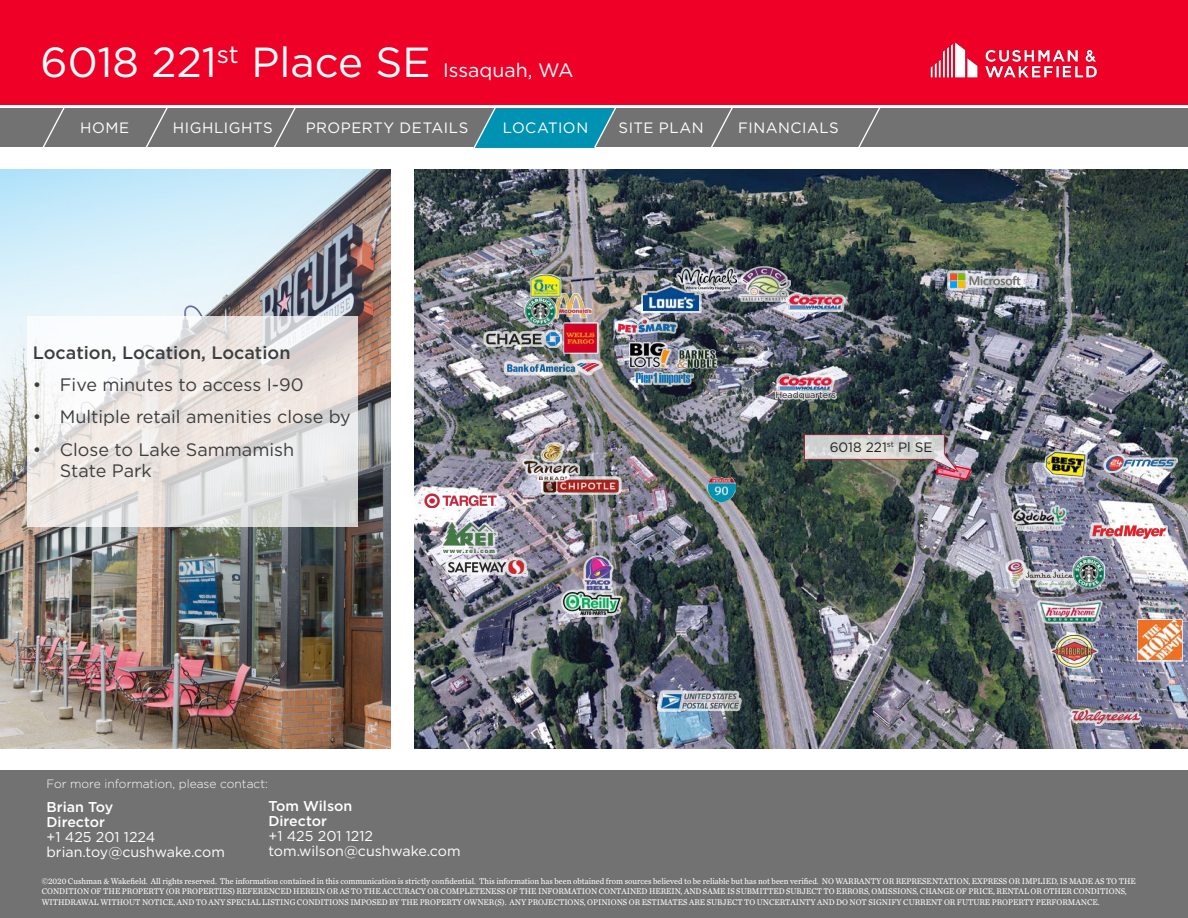
<style>
.page{position:relative;width:1188px;height:918px;background:#fff}
.page>*{position:absolute;margin:0;border:0;box-sizing:border-box;transform-origin:0 0}
.t1{font:42px "Gotham";color:#fff}
.t2{font:18px/21.6px "Gotham";color:#3e3e3f}
.body_text{font:500 18px "Gotham";color:#3e3e3f}
.t3{font:15px "Gotham";letter-spacing:.035em;color:#fff}
.t4{font:14.25px/15px "Gotham";color:#fff}
.t5{font:500 14.25px/15px "Gotham";color:#fff}
.Body_Text{font:13.65px "Gotham";color:#231f20}
.t6{font:300 12px "Gotham";color:#fff}
.body_text-2{font:9px "Gotham";color:#231f20}
.t7{font:8.7px/10.4px "Chronicle Text G2";color:#fff;scale:.95 1}
.s1{font-size:19.5px}
</style>
<div class="page">
<div style="left:0;top:108px;width:1188px;height:39px;background:#717271"></div>
<div style="left:0;top:0;width:1188px;height:105px;background:#ef0027"></div>
<div style="left:0;top:770px;width:1188px;height:148px;background:#717271"></div>
<img style="left:930px;top:42px;width:168px;height:36px">
<svg style="left:42px;top:108px;width:23px;height:39px"></svg>
<svg style="left:145px;top:108px;width:23px;height:39px"></svg>
<svg style="left:274px;top:108px;width:22px;height:39px"></svg>
<svg style="left:858px;top:108px;width:23px;height:39px"></svg>
<svg style="left:711px;top:108px;width:22px;height:39px"></svg>
<svg style="left:473px;top:108px;width:143px;height:40px;background:#178faa"></svg>
<img style="left:0;top:169px;width:390px;height:579px">
<svg style="left:27px;top:316px;width:331px;height:211px"></svg>
<img style="left:415px;top:169px;width:773px;height:579px">
<div style="left:553px;top:293px;width:39px;height:25px;background:#fff;opacity:.73"></div>
<img style="left:556px;top:294px;width:35px;height:24px">
<div style="left:641px;top:285px;width:60px;height:28px;background:#fff;opacity:.73"></div>
<img style="left:644px;top:287px;width:55px;height:24px">
<div style="left:739px;top:266px;width:52px;height:36px;background:#fff;opacity:.73"></div>
<img style="left:740px;top:268px;width:50px;height:33px">
<div style="left:787px;top:292px;width:58px;height:20px;background:#fff;opacity:.73"></div>
<img style="left:787px;top:293px;width:57px;height:19px">
<div style="left:776px;top:373px;width:58px;height:20px;background:#fff;opacity:.73"></div>
<img style="left:776px;top:374px;width:57px;height:16px">
<div style="left:775px;top:390px;width:62px;height:11px;background:#fff;opacity:.75"></div>
<div style="left:634px;top:371px;width:60px;height:15px;background:#fff;opacity:.73"></div>
<img style="left:636px;top:372px;width:56px;height:13px">
<img style="left:628px;top:337px;width:43px;height:37px">
<div style="left:616px;top:318px;width:62px;height:17px;background:#fff;opacity:.73"></div>
<img style="left:616px;top:320px;width:62px;height:13px">
<div style="left:676px;top:349px;width:42px;height:20px;background:#fff;opacity:.73"></div>
<img style="left:677px;top:351px;width:40px;height:16px">
<div style="left:677px;top:268px;width:61px;height:24px;background:#fff;opacity:.73"></div>
<img style="left:679px;top:270px;width:57px;height:20px">
<div style="left:504px;top:359px;width:99px;height:17px;background:#fff;opacity:.73"></div>
<img style="left:508px;top:363px;width:91px;height:9px">
<div style="left:483px;top:330px;width:79px;height:18px;background:#fff;opacity:.73"></div>
<img style="left:486px;top:332px;width:73px;height:13px">
<img style="left:559px;top:318px;width:43px;height:40px">
<div style="left:524px;top:296px;width:32px;height:30px;background:#fff;opacity:.73"></div>
<img style="left:525px;top:297px;width:30px;height:28px">
<div style="left:530px;top:274px;width:31px;height:23px;background:#fff;opacity:.73"></div>
<img style="left:530px;top:274px;width:30px;height:23px">
<div style="left:422px;top:490px;width:77px;height:20px;background:#fff;opacity:.73"></div>
<img style="left:424px;top:490px;width:73px;height:18px">
<div style="left:1089px;top:523px;width:79px;height:18px;background:#fff;opacity:.73"></div>
<img style="left:1092px;top:525px;width:74px;height:14px">
<div style="left:1137px;top:619px;width:46px;height:43px;background:#fff;opacity:.73"></div>
<img style="left:1139px;top:621px;width:42px;height:39px">
<div style="left:947px;top:271px;width:77px;height:20px;background:#fff;opacity:.73"></div>
<img style="left:951px;top:266px;width:79px;height:27px">
<div style="left:657px;top:691px;width:85px;height:21px;background:#fff;opacity:.73"></div>
<img style="left:660px;top:694px;width:78px;height:15px">
<img style="left:558px;top:586px;width:67px;height:37px">
<img style="left:580px;top:553px;width:40px;height:42px">
<div style="left:445px;top:557px;width:83px;height:20px;background:#fff;opacity:.73"></div>
<img style="left:448px;top:560px;width:77px;height:14px">
<div style="left:442px;top:520px;width:56px;height:34px;background:#fff;opacity:.73"></div>
<img style="left:443px;top:514px;width:54px;height:39px">
<div style="left:541px;top:476px;width:80px;height:19px;background:#fff;opacity:.73"></div>
<img style="left:543px;top:477px;width:77px;height:16px">
<div style="left:522px;top:443px;width:58px;height:39px;background:#fff;opacity:.73"></div>
<img style="left:524px;top:445px;width:54px;height:35px">
<div style="left:1038px;top:600px;width:65px;height:23px;background:#fff;opacity:.73"></div>
<img style="left:1038px;top:601px;width:64px;height:21px">
<img style="left:1004px;top:557px;width:73px;height:34px">
<div style="left:1012px;top:505px;width:54px;height:26px;background:#fff;opacity:.73"></div>
<img style="left:1014px;top:504px;width:51px;height:30px">
<div style="left:1073px;top:556px;width:32px;height:34px;background:#fff;opacity:.73"></div>
<img style="left:1074px;top:557px;width:30px;height:31px">
<div style="left:1050px;top:633px;width:48px;height:36px;background:#fff;opacity:.73"></div>
<img style="left:1050px;top:633px;width:48px;height:35px">
<img style="left:1038px;top:446px;width:56px;height:32px">
<div style="left:1070px;top:708px;width:72px;height:18px;background:#fff;opacity:.73"></div>
<img style="left:1073px;top:710px;width:66px;height:13px">
<div style="left:1104px;top:454px;width:74px;height:19px;background:#fff;opacity:.73"></div>
<img style="left:1106px;top:457px;width:69px;height:13px">
<img style="left:707px;top:477px;width:28px;height:25px">
<img style="left:804px;top:434px;width:169px;height:47px">
<h1 class="t1" style="left:40px;top:35px;width:535px">6018 221<sup>st</sup> Place SE <span class="s1">Issaquah, WA</span></h1>
<h3 class="t3" style="left:80px;top:118px;width:51px">HOME</h3>
<h3 class="t3" style="left:173px;top:118px;width:101px">HIGHLIGHTS</h3>
<h3 class="t3" style="left:306px;top:118px;width:164px">PROPERTY DETAILS</h3>
<h3 class="t3" style="left:503px;top:118px;width:87px">LOCATION</h3>
<h3 class="t3" style="left:619px;top:118px;width:87px">SITE PLAN</h3>
<h3 class="t3" style="left:738px;top:118px;width:102px">FINANCIALS</h3>
<p class="body_text" style="left:33px;top:341px;width:259px">Location, Location, Location</p>
<p class="t2" style="left:33px;top:374px;width:272px">• Five minutes to access I-90</p>
<p class="t2" style="left:33px;top:406px;width:320px">• Multiple retail amenities close by</p>
<p class="t2" style="left:60px;top:438px;width:236px;text-indent:-27px">• Close to Lake Sammamish<br>State Park</p>
<p class="body_text-2" style="left:775px;top:389px;width:62px">Headquarters</p>
<p class="Body_Text" style="left:830px;top:438px;width:104px">6018 221<sup>st</sup> Pl SE</p>
<h3 class="t6" style="left:46px;top:776px;width:223px">For more information, please contact:</h3>
<h3 class="t5" style="left:46px;top:799px;width:68px">Brian Toy<br>Director</h3>
<h3 class="t4" style="left:46px;top:829px;width:180px">+1 425 201 1224 brian.toy@cushwake.com</h3>
<p class="t7" style="left:42px;top:875px;width:1153px">©2020 Cushman &amp; Wakefield. All rights reserved. The information contained in this communication is strictly confidential. This information has been obtained from sources believed to be reliable but has not been verified. NO WARRANTY OR REPRESENTATION, EXPRESS OR IMPLIED, IS MADE AS TO THE<br>CONDITION OF THE PROPERTY (OR PROPERTIES) REFERENCED HEREIN OR AS TO THE ACCURACY OR COMPLETENESS OF THE INFORMATION CONTAINED HEREIN, AND SAME IS SUBMITTED SUBJECT TO ERRORS, OMISSIONS, CHANGE OF PRICE, RENTAL OR OTHER CONDITIONS,<br>WITHDRAWAL WITHOUT NOTICE, AND TO ANY SPECIAL LISTING CONDITIONS IMPOSED BY THE PROPERTY OWNER(S). ANY PROJECTIONS, OPINIONS OR ESTIMATES ARE SUBJECT TO UNCERTAINTY AND DO NOT SIGNIFY CURRENT OR FUTURE PROPERTY PERFORMANCE.</p>
<h3 class="t5" style="left:268px;top:798px;width:85px">Tom Wilson<br>Director</h3>
<h3 class="t4" style="left:268px;top:828px;width:194px">+1 425 201 1212 tom.wilson@cushwake.com</h3>
</div>
